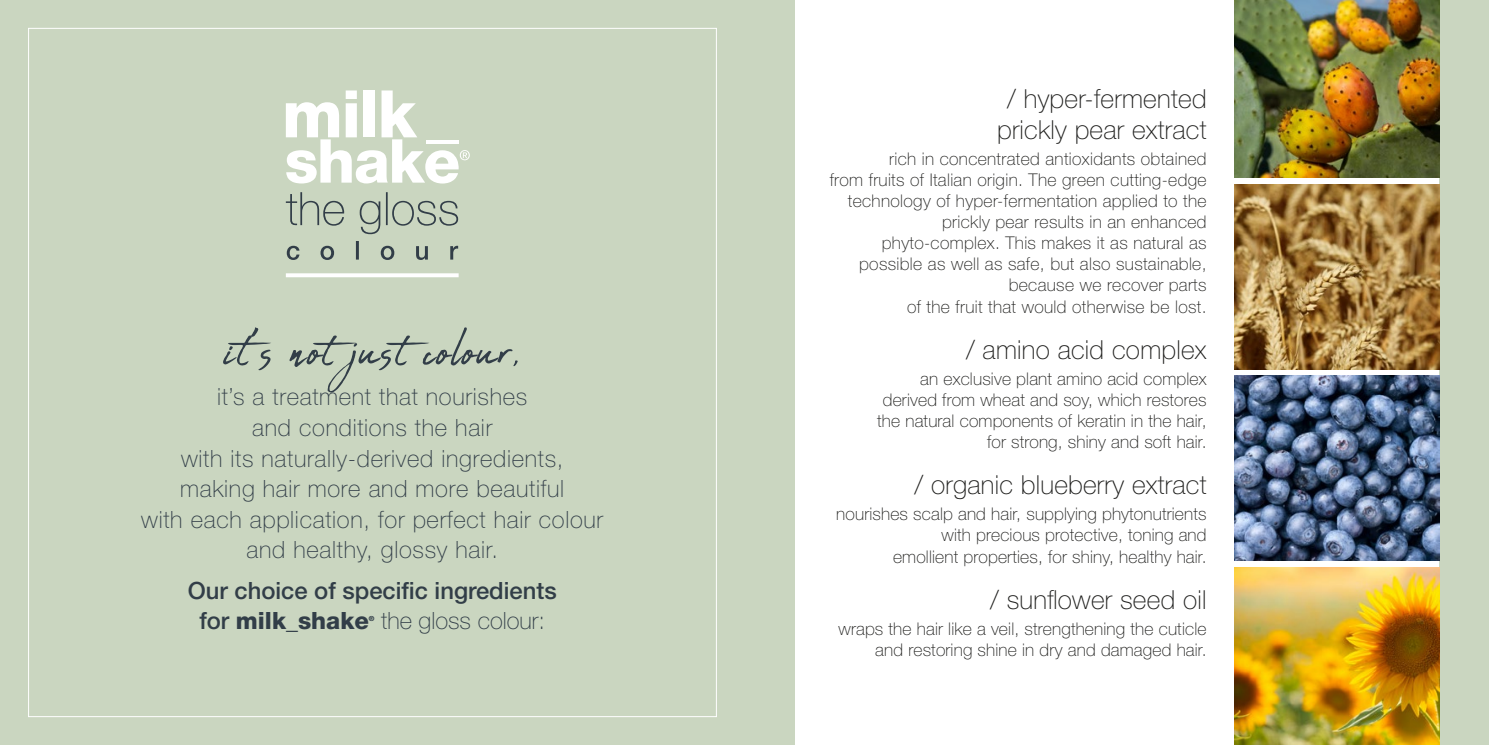
<style>
.page{position:relative;width:1489px;height:745px;background:#fff}
.page>*{position:absolute;margin:0;border:0;box-sizing:border-box;transform-origin:0 0}
.t1{font:68.42px "Abuget";letter-spacing:.03em;color:#323e48}
.t2{font:100 26.25px/31.5px "Helvetica Neue LT Pro";letter-spacing:.01em;color:#1d1d1b;text-align:center}
.t3{font:100 23.8px/30.6px "Helvetica Neue LT Pro";letter-spacing:.03em;color:#323e48;text-align:center}
.t4{font:500 23.8px/30.6px "Helvetica Neue LT Pro";color:#323e48}
.t5{font:100 23.8px "Helvetica Neue LT Pro";color:#323e48}
.t6{font:100 17.5px/21px "Helvetica Neue LT Pro";letter-spacing:.01em;color:#1d1d1b;text-align:right}
.t7{font:800 7px "Helvetica Neue LT Pro";color:#323e48}
.s1{font-weight:800}
</style>
<div class="page">
<div style="left:0;top:0;width:794px;height:744px;background:#cad6c0"></div>
<div style="left:1439px;top:0;width:49px;height:744px;background:#cad6c0"></div>
<svg style="left:287px;top:241px;width:171px;height:19px"></svg>
<svg style="left:286px;top:192px;width:172px;height:42px"></svg>
<svg style="left:286px;top:90px;width:184px;height:93px"></svg>
<svg style="left:286px;top:273px;width:172px;height:4px"></svg>
<img style="left:1234px;top:184px;width:205px;height:185px">
<img style="left:1234px;top:375px;width:205px;height:185px">
<img style="left:1234px;top:567px;width:205px;height:177px">
<img style="left:1234px;top:0;width:205px;height:177px">
<p class="t1" style="left:225px;top:312px;width:296px">it’s not just colour,</p>
<p class="t3" style="left:141px;top:381px;width:463px">it’s a treatment that nourishes<br>and conditions the hair<br>with its naturally-derived ingredients, making hair more and more beautiful<br>with each application, for perfect hair colour and healthy, glossy hair.</p>
<p class="t4" style="left:199px;top:574px;width:359px;text-indent:-12px">Our choice of specific ingredients for <span class="s1">milk_shake</span></p>
<p class="t7" style="left:369px;top:613px;width:7px">®</p>
<p class="t5" style="left:381px;top:606px;width:165px">the gloss colour:</p>
<p class="t2" style="left:997px;top:83px;width:211px">/ hyper-fermented prickly pear extract</p>
<p class="t6" style="left:889px;top:148px;width:319px">rich in concentrated antioxidants obtained</p>
<p class="t6" style="left:829px;top:169px;width:378px">from fruits of Italian origin. The green cutting-edge technology of hyper-fermentation applied to the prickly pear results in an enhanced</p>
<p class="t6" style="left:859px;top:232px;width:349px">phyto-complex. This makes it as natural as possible as well as safe, but also sustainable, because we recover parts<br>of the fruit that would otherwise be lost.</p>
<p class="t2" style="left:966px;top:333px;width:242px">/ amino acid complex</p>
<p class="t6" style="left:920px;top:368px;width:288px">an exclusive plant amino acid complex</p>
<p class="t6" style="left:882px;top:389px;width:325px">derived from wheat and soy, which restores</p>
<p class="t6" style="left:877px;top:410px;width:331px">the natural components of keratin in the hair,</p>
<p class="t6" style="left:987px;top:431px;width:221px">for strong, shiny and soft hair.</p>
<p class="t2" style="left:914px;top:469px;width:293px">/ organic blueberry extract</p>
<p class="t6" style="left:836px;top:503px;width:372px">nourishes scalp and hair, supplying phytonutrients</p>
<p class="t6" style="left:941px;top:524px;width:266px">with precious protective, toning and</p>
<p class="t6" style="left:893px;top:545px;width:315px">emollient properties, for shiny, healthy hair.</p>
<p class="t2" style="left:990px;top:583px;width:218px">/ sunflower seed oil</p>
<p class="t6" style="left:838px;top:617px;width:369px">wraps the hair like a veil, strengthening the cuticle and restoring shine in dry and damaged hair.</p>
</div>
